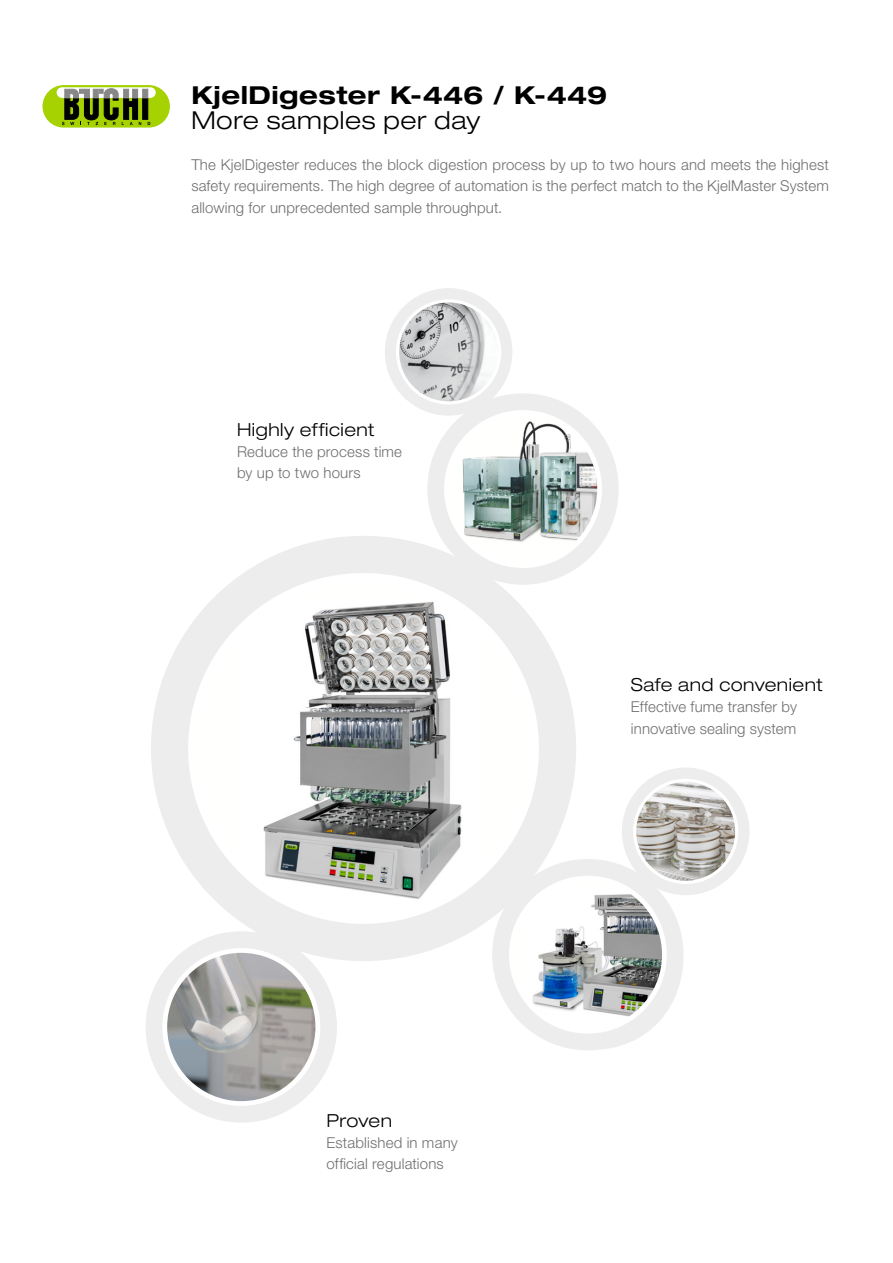
<style>
.page{position:relative;width:893px;height:1263px;background:#fff}
.page>*{position:absolute;margin:0;border:0;box-sizing:border-box;transform-origin:0 0}
.EN_Cover_Headline{font:700 expanded 24.75px "Helvetica Neue LT Std";letter-spacing:.02em;color:#000}
.EN_Cover_Subline{font:300 expanded 24.75px "Helvetica Neue LT Std";letter-spacing:.025em;color:#000}
.EN_Title{font:300 expanded 18px "Helvetica Neue LT Std";letter-spacing:.025em;color:#000}
.EN_Body_text_justifi{font:300 15px/21.3px "Helvetica Neue LT Std";letter-spacing:.01em;color:#706f6f;text-align:justify}
.EN_Body_text_left{font:300 15px "Helvetica Neue LT Std";letter-spacing:.01em;color:#706f6f}
</style>
<div class="page">
<div style="left:43px;top:85px;width:127px;height:43px;background:#a5d200;border-radius:21px"></div>
<div style="left:143px;top:89px;width:5px;height:30px;background:#000;border:1px solid #000"></div>
<svg style="left:57px;top:87px;width:99px;height:11px"></svg>
<div style="left:143px;top:89px;width:5px;height:9px;background:#878787"></div>
<svg style="left:62px;top:89px;width:79px;height:36px"></svg>
<div style="left:151px;top:536px;width:425px;height:425px;background:#ededed;border-radius:50%"></div>
<div style="left:188px;top:573px;width:351px;height:351px;background:#fff;border-radius:50%"></div>
<img style="left:251px;top:602px;width:211px;height:310px">
<div style="left:146px;top:931px;width:191px;height:192px;background:#ededed;border-radius:50%"></div>
<div style="left:162px;top:948px;width:158px;height:158px;background:#fff;border-radius:50%"></div>
<img style="left:167px;top:953px;width:148px;height:148px;border-radius:74px">
<div style="left:622px;top:767px;width:127px;height:128px;background:#ededed;border-radius:50%"></div>
<div style="left:633px;top:779px;width:105px;height:105px;background:#fff;border-radius:50%"></div>
<img style="left:636px;top:782px;width:99px;height:99px;border-radius:49px">
<div style="left:492px;top:859px;width:192px;height:191px;background:#ededed;border-radius:50%"></div>
<div style="left:509px;top:876px;width:158px;height:157px;background:#fff;border-radius:50%"></div>
<img style="left:528px;top:886px;width:134px;height:143px">
<div style="left:427px;top:393px;width:192px;height:192px;background:#ededed;border-radius:50%"></div>
<div style="left:444px;top:410px;width:158px;height:158px;background:#fff;border-radius:50%"></div>
<img style="left:458px;top:418px;width:139px;height:124px">
<div style="left:385px;top:288px;width:127px;height:128px;background:#ededed;border-radius:50%"></div>
<div style="left:396px;top:299px;width:105px;height:105px;background:#fff;border-radius:50%"></div>
<img style="left:399px;top:302px;width:99px;height:99px;border-radius:49px">
<p class="EN_Cover_Headline" style="left:191px;top:79px;width:417px">KjelDigester K-446 / K-449</p>
<p class="EN_Cover_Subline" style="left:191px;top:105px;width:290px">More samples per day</p>
<p class="EN_Body_text_justifi" style="left:191px;top:154px;width:639px">The KjelDigester reduces the block digestion process by up to two hours and meets the highest safety requirements. The high degree of automation is the perfect match to the KjelMaster System allowing for unprecedented sample throughput.</p>
<p class="EN_Title" style="left:237px;top:419px;width:139px">Highly efficient</p>
<p class="EN_Body_text_left" style="left:237px;top:443px;width:166px">Reduce the process time</p>
<p class="EN_Body_text_left" style="left:237px;top:464px;width:125px">by up to two hours</p>
<p class="EN_Title" style="left:327px;top:1110px;width:67px">Proven</p>
<p class="EN_Body_text_left" style="left:327px;top:1134px;width:133px">Established in many</p>
<p class="EN_Body_text_left" style="left:327px;top:1155px;width:119px">official regulations</p>
<p class="EN_Title" style="left:631px;top:674px;width:193px">Safe and convenient</p>
<p class="EN_Body_text_left" style="left:631px;top:698px;width:168px">Effective fume transfer by</p>
<p class="EN_Body_text_left" style="left:631px;top:719px;width:167px">innovative sealing system</p>
</div>
